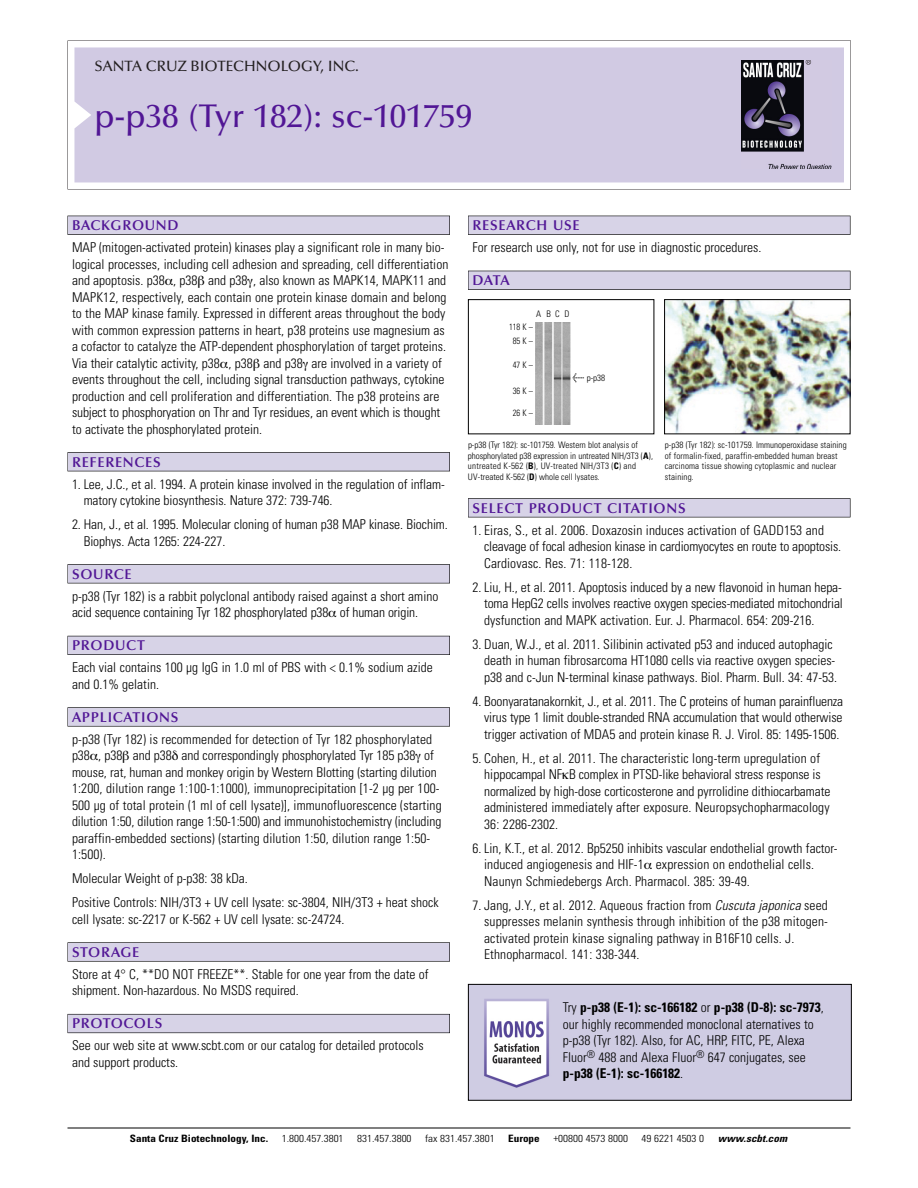
<style>
.page{position:relative;width:918px;height:1188px;background:#fff}
.page>*{position:absolute;margin:0;border:0;box-sizing:border-box;transform-origin:0 0}
.t1{font:500 33px "Optima";color:#511695}
.t2{font:500 15px "Optima";color:#231f20}
.t3{font:600 14.25px "Optima";letter-spacing:.05em;color:#511695}
.t4{font:300 condensed 13.5px/16.5px "Univers";color:#000}
.t5{font:300 condensed 10.2px "Univers";color:#000;scale:1.1 1}
.t6{font:700 condensed 10.2px "Univers";color:#000;scale:1.1 1}
.t7{font:italic 700 condensed 10.2px "Univers";letter-spacing:.005em;color:#000;scale:1.1 1}
.t8{font:300 condensed 9px/10.5px "Univers";letter-spacing:.005em;color:#000}
.t9{font:300 condensed 9px/13.6px "Univers";letter-spacing:.005em;color:#000;text-align:center;scale:.95 1}
.s1{font-family:"Meta Plus";font-weight:400;font-stretch:normal;font-size:10.5px}
.s2{font-weight:700}
.s3{font-style:italic}
</style>
<div class="page">
<svg style="left:68px;top:40px;width:783px;height:149px"></svg>
<div style="left:74px;top:47px;width:770px;height:135px;background:#d1cae3"></div>
<img style="left:741px;top:60px;width:90px;height:108px">
<div style="left:468px;top:216px;width:382px;height:19px;background:#525155"></div>
<div style="left:468px;top:216px;width:382px;height:18px;background:#d7d3e7"></div>
<div style="left:468px;top:271px;width:382px;height:19px;background:#515055"></div>
<div style="left:468px;top:271px;width:382px;height:18px;background:#d7d3e7"></div>
<div style="left:468px;top:498px;width:382px;height:19px;background:#545357"></div>
<div style="left:468px;top:499px;width:382px;height:18px;background:#d7d3e7"></div>
<hr style="left:68px;top:1128px;width:782px;height:1px;background:#000">
<div style="left:468px;top:299px;width:186px;height:135px;border:1px solid #000"></div>
<img style="left:666px;top:301px;width:182px;height:131px">
<div style="left:664px;top:299px;width:186px;height:135px;border:1px solid #000"></div>
<img style="left:535px;top:322px;width:36px;height:102px">
<div style="left:68px;top:216px;width:382px;height:19px;background:#525155"></div>
<div style="left:68px;top:216px;width:381px;height:18px;background:#d7d3e7"></div>
<div style="left:68px;top:452px;width:382px;height:19px;background:#525155"></div>
<div style="left:68px;top:453px;width:381px;height:18px;background:#d7d3e7"></div>
<div style="left:68px;top:564px;width:382px;height:19px;background:#545357"></div>
<div style="left:68px;top:565px;width:381px;height:18px;background:#d7d3e7"></div>
<div style="left:68px;top:636px;width:382px;height:19px;background:#54535a"></div>
<div style="left:68px;top:636px;width:381px;height:18px;background:#d7d3e7"></div>
<svg style="left:68px;top:707px;width:382px;height:20px"></svg>
<div style="left:68px;top:708px;width:381px;height:18px;background:#d7d3e7"></div>
<div style="left:68px;top:942px;width:382px;height:20px;background:#626263"></div>
<div style="left:68px;top:943px;width:381px;height:18px;background:#d7d3e7"></div>
<div style="left:68px;top:1014px;width:382px;height:19px;background:#66646d"></div>
<div style="left:68px;top:1015px;width:381px;height:18px;background:#d7d3e7"></div>
<img style="left:470px;top:986px;width:380px;height:113px">
<div style="left:468px;top:984px;width:384px;height:117px;border:1px solid #000"></div>
<p class="t2" style="left:94px;top:61px;width:266px">SANTA CRUZ BIOTECHNOLOGY, INC.</p>
<h1 class="t1" style="left:94px;top:103px;width:379px">p-p38 (Tyr 182): sc-101759</h1>
<p class="t3" style="left:72px;top:219px;width:108px">BACKGROUND</p>
<p class="t4" style="left:72px;top:240px;width:378px">MAP (mitogen-activated protein) kinases play a significant role in many bio&shy;logical processes, including cell adhesion and spreading, cell differentiation and apoptosis. p38 , p38 and p38 , also known as MAPK14, MAPK11 and MAPK12, respectively, each contain one protein kinase domain and belong to the MAP kinase family. Expressed in different areas throughout the body with common expression patterns in heart, p38 proteins use magnesium as a cofactor to catalyze the ATP-dependent phosphorylation of target proteins.<br>Via their catalytic activity, p38 , p38 and p38 are involved in a variety of events throughout the cell, including signal transduction pathways, cytokine production and cell proliferation and differentiation. The p38 proteins are subject to phosphoryation on Thr and Tyr residues, an event which is thought to activate the phosphorylated protein.</p>
<p class="t3" style="left:72px;top:456px;width:90px">REFERENCES</p>
<p class="t4" style="left:84px;top:477px;width:363px;text-indent:-12px">1. Lee, J.C., et al. 1994. A protein kinase involved in the regulation of inflam&shy;matory cytokine biosynthesis. Nature 372: 739-746.</p>
<p class="t4" style="left:84px;top:517px;width:366px;text-indent:-12px">2. Han, J., et al. 1995. Molecular cloning of human p38 MAP kinase. Biochim.<br>Biophys. Acta 1265: 224-227.</p>
<p class="t3" style="left:72px;top:568px;width:61px">SOURCE</p>
<p class="t4" style="left:72px;top:589px;width:368px">p-p38 (Tyr 182) is a rabbit polyclonal antibody raised against a short amino acid sequence containing Tyr 182 phosphorylated p38 of human origin.</p>
<p class="t3" style="left:72px;top:640px;width:74px">PRODUCT</p>
<p class="t4" style="left:72px;top:660px;width:362px">Each vial contains 100 µg IgG in 1.0 ml of PBS with &lt; 0.1% sodium azide and 0.1% gelatin.</p>
<p class="t3" style="left:72px;top:711px;width:108px">APPLICATIONS</p>
<p class="t4" style="left:72px;top:732px;width:371px">p-p38 (Tyr 182) is recommended for detection of Tyr 182 phosphorylated p38 , p38 and p38 and correspondingly phosphorylated Tyr 185 p38 of mouse, rat, human and monkey origin by Western Blotting (starting dilution 1:200, dilution range 1:100-1:1000), immunoprecipitation [1-2 µg per 100- 500 µg of total protein (1 ml of cell lysate)], immunofluorescence (starting dilution 1:50, dilution range 1:50-1:500) and immunohistochemistry (including paraffin-embedded sections) (starting dilution 1:50, dilution range 1:50- 1:500).</p>
<p class="t4" style="left:72px;top:868px;width:368px;line-height:24px">Molecular Weight of p-p38: 38 kDa.<br>Positive Controls: NIH/3T3 + UV cell lysate: sc-3804, NIH/3T3 + heat shock</p>
<p class="t4" style="left:72px;top:912px;width:274px">cell lysate: sc-2217 or K-562 + UV cell lysate: sc-24724.</p>
<p class="t3" style="left:72px;top:946px;width:69px">STORAGE</p>
<p class="t4" style="left:72px;top:967px;width:358px">Store at 4° C, **DO NOT FREEZE**. Stable for one year from the date of shipment. Non-hazardous. No MSDS required.</p>
<p class="t3" style="left:72px;top:1018px;width:92px">PROTOCOLS</p>
<p class="t4" style="left:72px;top:1039px;width:353px">See our web site at www.scbt.com or our catalog for detailed protocols and support products.</p>
<p class="t3" style="left:473px;top:219px;width:109px">RESEARCH USE</p>
<p class="t4" style="left:473px;top:240px;width:290px">For research use only, not for use in diagnostic procedures.</p>
<p class="t3" style="left:473px;top:275px;width:39px">DATA</p>
<p class="t8" style="left:536px;top:309px;width:35px">ABCD</p>
<p class="t9" style="left:509px;top:321px;width:27px">118 K –<br>85K–</p>
<p class="t9" style="left:513px;top:359px;width:23px">47K–</p>
<p class="t9" style="left:513px;top:384px;width:23px">36K–</p>
<p class="t9" style="left:513px;top:407px;width:23px">26K–</p>
<p class="t8" style="left:573px;top:374px;width:34px"><span class="s1">&lt;</span> p-p38</p>
<p class="t8" style="left:468px;top:441px;width:187px">p-p38 (Tyr 182): sc-101759. Western blot analysis of phosphorylated p38 expression in untreated NIH/3T3 (<span class="s2">A</span>), untreated K-562 (<span class="s2">B</span>), UV-treated NIH/3T3 (<span class="s2">C</span>) and UV-treated K-562 (<span class="s2">D</span>) whole cell lysates.</p>
<p class="t8" style="left:665px;top:441px;width:183px">p-p38 (Tyr 182): sc-101759. Immunoperoxidase staining of formalin-fixed, paraffin-embedded human breast carcinoma tissue showing cytoplasmic and nuclear staining.</p>
<p class="t3" style="left:473px;top:502px;width:215px">SELECT PRODUCT CITATIONS</p>
<p class="t4" style="left:484px;top:523px;width:358px;text-indent:-12px">1. Eiras, S., et al. 2006. Doxazosin induces activation of GADD153 and cleavage of focal adhesion kinase in cardiomyocytes en route to apoptosis.<br>Cardiovasc. Res. 71: 118-128.</p>
<p class="t4" style="left:484px;top:580px;width:360px;text-align:justify;text-indent:-12px">2. Liu, H., et al. 2011. Apoptosis induced by a new flavonoid in human hepa&shy;toma HepG2 cells involves reactive oxygen species-mediated mitochondrial dysfunction and MAPK activation. Eur. J. Pharmacol. 654: 209-216.</p>
<p class="t4" style="left:484px;top:637px;width:354px;text-indent:-12px">3. Duan, W.J., et al. 2011. Silibinin activated p53 and induced autophagic death in human fibrosarcoma HT1080 cells via reactive oxygen species&shy;p38 and c-Jun N-terminal kinase pathways. Biol. Pharm. Bull. 34: 47-53.</p>
<p class="t4" style="left:484px;top:694px;width:361px;text-align:justify;text-indent:-12px">4. Boonyaratanakornkit, J., et al. 2011. The C proteins of human parainfluenza virus type 1 limit double-stranded RNA accumulation that would otherwise trigger activation of MDA5 and protein kinase R. J. Virol. 85: 1495-1506.</p>
<p class="t4" style="left:484px;top:751px;width:348px;text-indent:-12px">5. Cohen, H., et al. 2011. The characteristic long-term upregulation of hippocampal NF B complex in PTSD-like behavioral stress response is normalized by high-dose corticosterone and pyrrolidine dithiocarbamate administered immediately after exposure. Neuropsychopharmacology 36: 2286-2302.</p>
<p class="t4" style="left:484px;top:841px;width:355px;text-indent:-12px">6. Lin, K.T., et al. 2012. Bp5250 inhibits vascular endothelial growth factor&shy;induced angiogenesis and HIF-1 expression on endothelial cells.<br>Naunyn Schmiedebergs Arch. Pharmacol. 385: 39-49.</p>
<p class="t4" style="left:484px;top:898px;width:345px;text-indent:-12px">7. Jang, J.Y., et al. 2012. Aqueous fraction from <span class="s3">Cuscuta japonica</span> seed suppresses melanin synthesis through inhibition of the p38 mitogen&shy;activated protein kinase signaling pathway in B16F10 cells. J.<br>Ethnopharmacol. 141: 338-344.</p>
<p class="t4" style="left:563px;top:1000px;width:263px">Try <span class="s2">p-p38 (E-1): sc-166182</span> or <span class="s2">p-p38 (D-8): sc-7973</span>, our highly recommended monoclonal aternatives to p-p38 (Tyr 182). Also, for AC, HRP, FITC, PE, Alexa Fluor<sup>®</sup> 488 and Alexa Fluor<sup>®</sup> 647 conjugates, see <span class="s2">p-p38 (E-1): sc-166182</span>.</p>
<p class="t6" style="left:130px;top:1135px;width:127px">Santa Cruz Biotechnology, Inc.</p>
<p class="t5" style="left:282px;top:1135px;width:58px">1.800.457.3801</p>
<p class="t5" style="left:357px;top:1135px;width:51px">831.457.3800</p>
<p class="t5" style="left:425px;top:1135px;width:65px">fax 831.457.3801</p>
<p class="t6" style="left:508px;top:1135px;width:30px">Europe</p>
<p class="t5" style="left:553px;top:1135px;width:69px">+00800 4573 8000</p>
<p class="t5" style="left:642px;top:1135px;width:58px">49 6221 4503 0</p>
<p class="t7" style="left:718px;top:1135px;width:64px">www.scbt.com</p>
</div>
